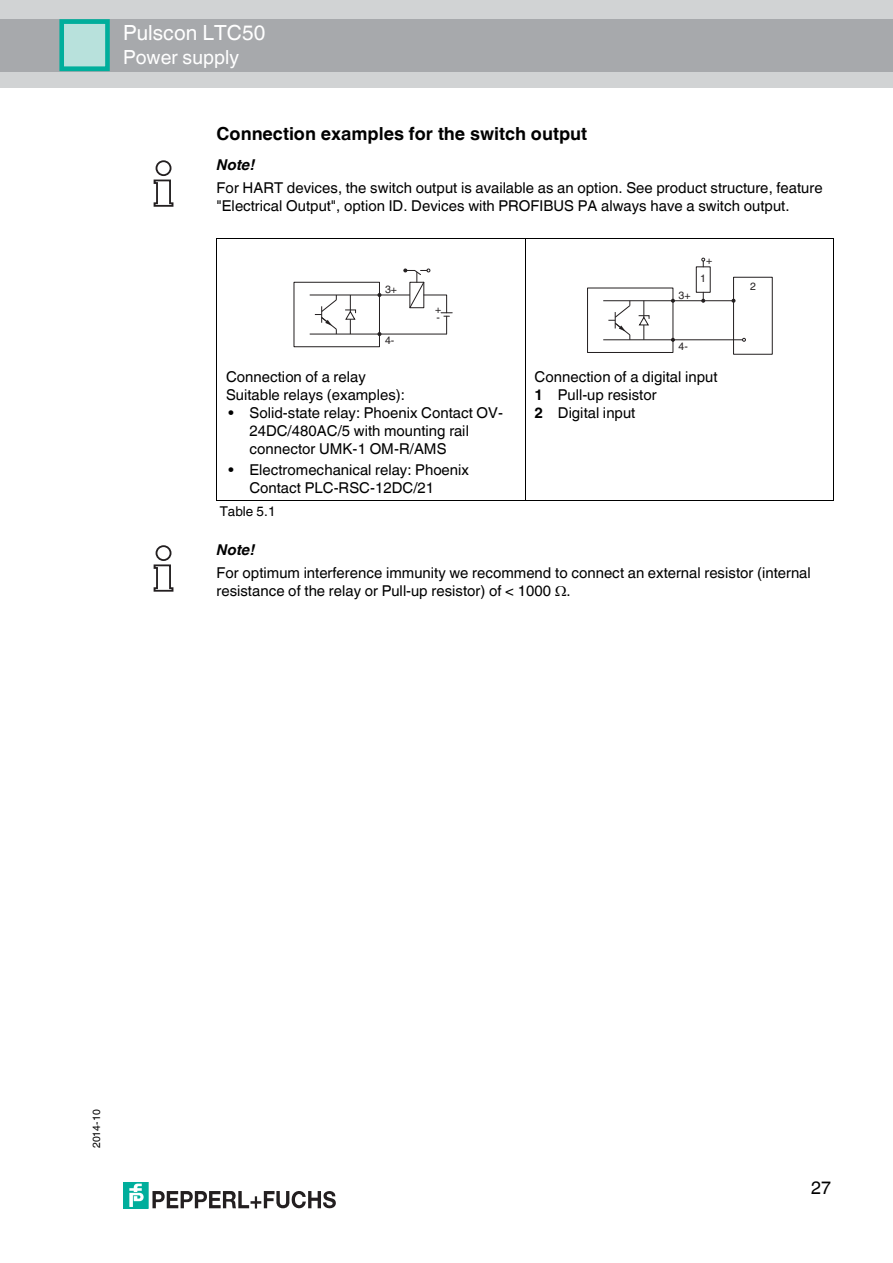
<style>
.page{position:relative;width:893px;height:1263px;background:#fff}
.page>*{position:absolute;margin:0;border:0;box-sizing:border-box;transform-origin:0 0}
.t1{font:20.85px "Helvetica World";color:#fff}
.t2{font:19.5px "Helvetica World";color:#fff}
.t3{font:700 18px "Helvetica World";color:#000}
.t4{font:18px "Helvetica World";color:#000}
.t5{font:15px/18px "Helvetica World";color:#000}
.t6{font:italic 700 15px "Helvetica World";letter-spacing:-.01em;color:#000}
.t7{font:13.5px "Helvetica World";color:#000}
.t8{font:10.65px/7.6px "Helvetica World";color:#231f20}
.t9{font:10.5px "Helvetica World";letter-spacing:.005em;color:#000}
.s1{font-weight:700}
</style>
<div class="page">
<div style="left:0;top:0;width:892px;height:87px;background:#d1d3d4"></div>
<div style="left:0;top:19px;width:892px;height:52px;background:#a7a9ac"></div>
<div style="left:60px;top:21px;width:47px;height:49px;background:#b8e1dc"></div>
<div style="left:59px;top:19px;width:51px;height:52px;border:5px solid #00ae9c"></div>
<div style="left:123px;top:1182px;width:25px;height:26px;background:#00ae9c"></div>
<svg style="left:129px;top:1184px;width:15px;height:23px"></svg>
<svg style="left:152px;top:1191px;width:184px;height:18px"></svg>
<div style="left:155px;top:160px;width:16px;height:16px;border:2px solid #231f20;border-radius:50%"></div>
<svg style="left:154px;top:179px;width:19px;height:28px"></svg>
<hr style="left:216px;top:238px;width:1px;height:262px;background:#000">
<hr style="left:525px;top:238px;width:1px;height:263px;background:#000">
<hr style="left:833px;top:238px;width:1px;height:262px;background:#000">
<hr style="left:216px;top:238px;width:618px;height:1px;background:#000">
<hr style="left:216px;top:500px;width:618px;height:1px;background:#000">
<hr style="left:310px;top:334px;width:136px;height:1px;background:#231f20">
<hr style="left:310px;top:295px;width:100px;height:1px;background:#231f20">
<svg style="left:344px;top:295px;width:12px;height:39px"></svg>
<svg style="left:315px;top:295px;width:22px;height:39px"></svg>
<div style="left:293px;top:282px;width:87px;height:65px;border:1px solid #231f20"></div>
<svg style="left:377px;top:293px;width:4px;height:4px"></svg>
<svg style="left:377px;top:332px;width:4px;height:4px"></svg>
<svg style="left:403px;top:269px;width:49px;height:65px"></svg>
<div style="left:409px;top:282px;width:15px;height:26px;border:1px solid #231f20"></div>
<hr style="left:603px;top:339px;width:141px;height:1px;background:#231f20">
<hr style="left:603px;top:300px;width:100px;height:1px;background:#231f20">
<svg style="left:637px;top:301px;width:13px;height:39px"></svg>
<svg style="left:608px;top:301px;width:23px;height:39px"></svg>
<div style="left:587px;top:288px;width:86px;height:65px;border:1px solid #231f20"></div>
<svg style="left:671px;top:299px;width:4px;height:4px"></svg>
<svg style="left:671px;top:338px;width:4px;height:4px"></svg>
<div style="left:733px;top:277px;width:39px;height:78px;border:1px solid #231f20"></div>
<svg style="left:701px;top:258px;width:4px;height:8px"></svg>
<svg style="left:701px;top:291px;width:34px;height:12px"></svg>
<div style="left:695px;top:266px;width:15px;height:27px;border:1px solid #231f20"></div>
<div style="left:155px;top:545px;width:16px;height:16px;border:2px solid #231f20;border-radius:50%"></div>
<svg style="left:154px;top:564px;width:19px;height:28px"></svg>
<h1 class="t1" style="left:123px;top:15px;width:144px">Pulscon LTC50</h1>
<h2 class="t2" style="left:123px;top:41px;width:117px">Power supply</h2>
<p class="t3" style="left:217px;top:119px;width:372px">Connection examples for the switch output</p>
<p class="t6" style="left:217px;top:153px;width:40px">Note!</p>
<p class="t5" style="left:217px;top:177px;width:607px">For HART devices, the switch output is available as an option. See product structure, feature "Electrical Output", option ID. Devices with PROFIBUS PA always have a switch output.</p>
<p class="t8" style="left:385px;top:286px;width:14px">3+</p>
<p class="t8" style="left:385px;top:338px;width:11px">4-</p>
<p class="t8" style="left:435px;top:307px;width:8px">+ -</p>
<p class="t5" style="left:226px;top:366px;width:180px">Connection of a relay<br>Suitable relays (examples):</p>
<p class="t5" style="left:249px;top:402px;width:255px;text-indent:-21px">• Solid-state relay: Phoenix Contact OV-<br>24DC/480AC/5 with mounting rail connector UMK-1 OM-R/AMS</p>
<p class="t5" style="left:249px;top:459px;width:221px;text-indent:-21px">• Electromechanical relay: Phoenix<br>Contact PLC-RSC-12DC/21</p>
<p class="t7" style="left:220px;top:500px;width:57px">Table 5.1</p>
<p class="t8" style="left:706px;top:257px;width:8px">+</p>
<p class="t8" style="left:678px;top:292px;width:14px">3+</p>
<p class="t8" style="left:700px;top:276px;width:7px">1</p>
<p class="t8" style="left:678px;top:343px;width:11px">4-</p>
<p class="t5" style="left:534px;top:366px;width:184px">Connection of a digital input<br><span class="s1">1</span> Pull-up resistor<br><span class="s1">2</span> Digital input</p>
<p class="t8" style="left:750px;top:284px;width:7px">2</p>
<p class="t6" style="left:217px;top:538px;width:40px">Note!</p>
<p class="t5" style="left:217px;top:562px;width:595px">For optimum interference immunity we recommend to connect an external resistor (internal resistance of the relay or Pull-up resistor) of &lt; 1000 .</p>
<p class="t9" style="left:88px;top:1148px;width:40px;rotate:-90deg">2014-10</p>
<p class="t4" style="left:811px;top:1173px;width:21px">27</p>
</div>
